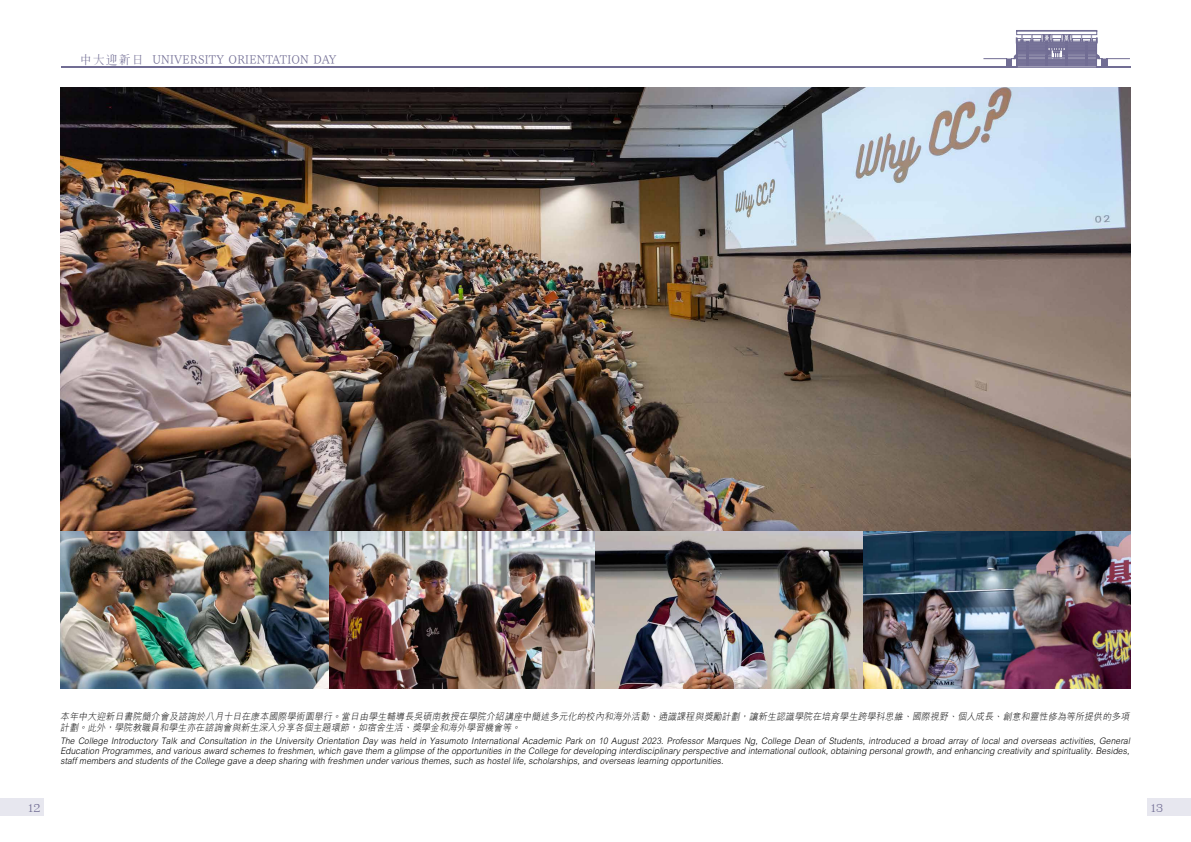
<style>
.page{position:relative;width:1191px;height:842px;background:#fff}
.page>*{position:absolute;margin:0;border:0;box-sizing:border-box;transform-origin:0 0}
.t1{font:12px "Tsuku Min Pro L";letter-spacing:.02em;color:#716d94;scale:.94 1}
.t2{font:12px "XANO mincho U32";color:#716d94}
.t3{font:italic 300 9.5px/11px "M Hei HK";color:#000;scale:.94 1}
.t4{font:italic 300 9px/10px "M Hei HK";color:#000;text-align:justify;scale:.94 1}
.s1{font-family:"Kochi Mincho"}
</style>
<div class="page">
<div style="left:0;top:799px;width:43px;height:17px;background:#e7e7ef"></div>
<div style="left:1148px;top:799px;width:43px;height:17px;background:#e7e7ef"></div>
<img style="left:61px;top:87px;width:1069px;height:602px">
<hr style="left:61px;top:67px;width:1069px;height:1px;background:#716d94">
<svg style="left:983px;top:30px;width:146px;height:37px"></svg>
<hr style="left:1017px;top:58px;width:79px;height:1px;background:#716d94">
<h1 class="t1" style="left:80px;top:49px;width:274px"><span class="s1">中大迎新日</span> UNIVERSITY ORIENTATION DAY</h1>
<p class="t3" style="left:60px;top:711px;width:1141px">本年中大迎新日書院簡介會及諮詢於八月十日在康本國際學術園舉行。當日由學生輔導長吳碩南教授在學院介紹講座中簡述多元化的校內和海外活動、通識課程與獎勵計劃，讓新生認識學院在培育學生跨學科思維、國際視野、個人成長、創意和靈性修為等所提供的多項計劃。此外，學院教職員和學生亦在諮詢會與新生深入分享各個主題環節，如宿舍生活、獎學金和海外學習機會等。</p>
<p class="t4" style="left:60px;top:736px;width:1141px">The College Introductory Talk and Consultation in the University Orientation Day was held in Yasumoto International Academic Park on 10 August 2023. Professor Marques Ng, College Dean of Students, introduced a broad array of local and overseas activities, General Education Programmes,and various award schemes to freshmen,which gave them a glimpse ofthe opportunities in the College fordeveloping interdisciplinary perspective and internationaloutlook,obtaining personalgrowth,and enhancing creativity and spirituality.Besides, staffmembers and students ofthe College gave a deep sharing with freshmen undervarious themes,such as hostellife,scholarships,and overseas learning opportunities.</p>
<h1 class="t2" style="left:28px;top:801px;width:14px">12</h1>
<h1 class="t2" style="left:1150px;top:801px;width:14px">13</h1>
</div>
